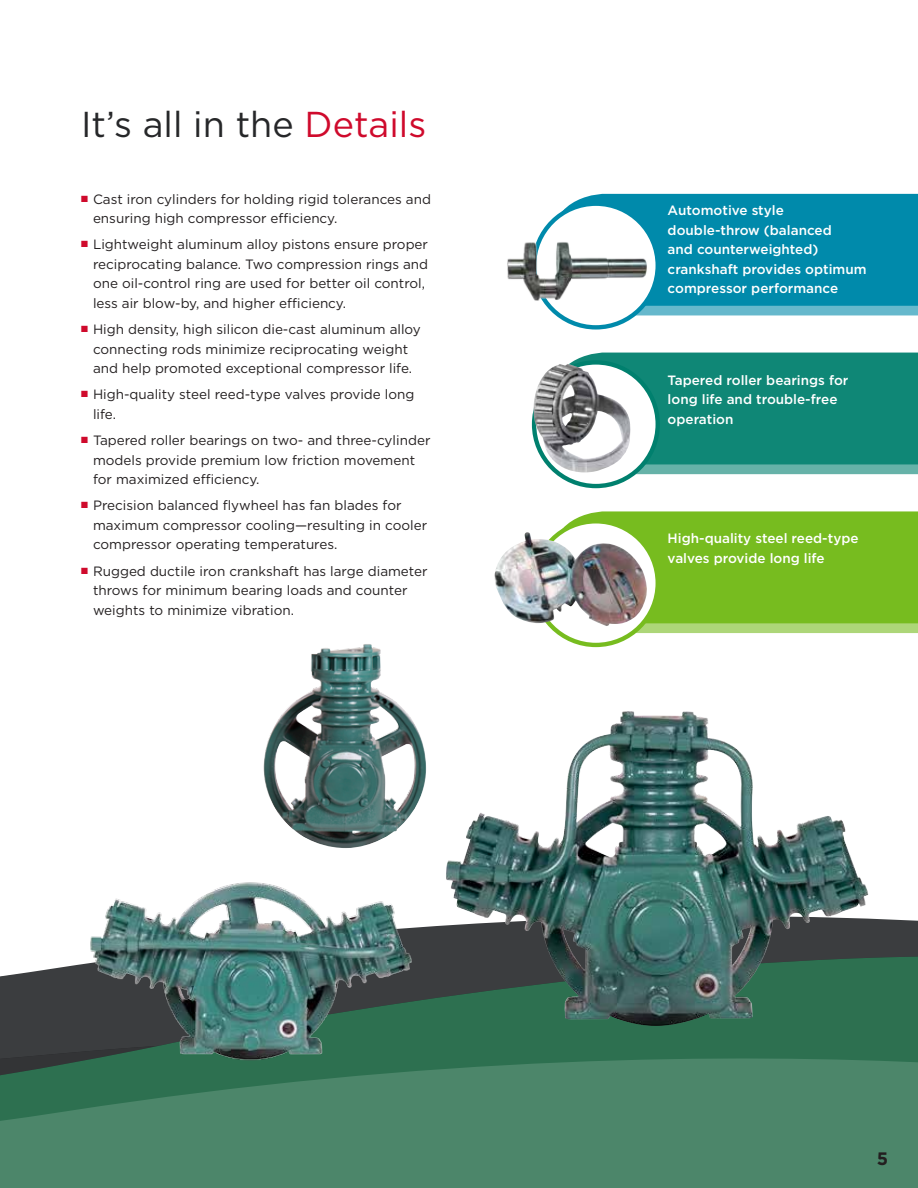
<style>
.page{position:relative;width:918px;height:1188px;background:#fff}
.page>*{position:absolute;margin:0;border:0;box-sizing:border-box;transform-origin:0 0}
.t1{font:36px "Gotham";color:#262729}
.t2{font:700 18px "Gotham";color:#231f20}
.t3{font:13.5px/19.5px "Gotham";color:#231f20}
.t4{font:500 13.5px/19.5px "Gotham";color:#fff}
.s1{color:#cf0a2c}
</style>
<div class="page">
<svg style="left:425px;top:918px;width:493px;height:38px;background:#4d4f51"></svg>
<svg style="left:0;top:956px;width:918px;height:97px;background:#3a6753"></svg>
<svg style="left:0;top:1053px;width:918px;height:135px;background:#498367"></svg>
<img style="left:264px;top:644px;width:162px;height:204px">
<svg style="left:569px;top:353px;width:349px;height:121px;background:#168a7a"></svg>
<svg style="left:534px;top:362px;width:124px;height:124px"></svg>
<div style="left:532px;top:360px;width:128px;height:128px;border:4px solid #00806e;border-radius:50%"></div>
<svg style="left:550px;top:511px;width:368px;height:122px;background:#7ebf2a"></svg>
<svg style="left:534px;top:521px;width:124px;height:124px"></svg>
<div style="left:532px;top:519px;width:128px;height:128px;border:4px solid #77bc1f;border-radius:50%"></div>
<svg style="left:550px;top:194px;width:368px;height:121px;background:#0b8fae"></svg>
<svg style="left:534px;top:204px;width:124px;height:123px"></svg>
<div style="left:532px;top:202px;width:128px;height:128px;border:4px solid #008aab;border-radius:50%"></div>
<img style="left:533px;top:364px;width:98px;height:111px">
<img style="left:446px;top:711px;width:422px;height:315px">
<img style="left:76px;top:882px;width:349px;height:212px">
<img style="left:494px;top:532px;width:154px;height:94px">
<img style="left:507px;top:225px;width:151px;height:88px">
<h1 class="t1" style="left:81px;top:101px;width:347px">It’s all in the <span class="s1">Details</span></h1>
<p class="t3" style="left:93px;top:189px;width:340px;text-indent:-12px"><span class="s1">■</span> Cast iron cylinders for holding rigid tolerances and ensuring high compressor efficiency.</p>
<p class="t3" style="left:93px;top:234px;width:337px;text-indent:-12px"><span class="s1">■</span> Lightweight aluminum alloy pistons ensure proper reciprocating balance. Two compression rings and one oil-control ring are used for better oil control, less air blow-by, and higher efficiency.</p>
<p class="t3" style="left:81px;top:319px;width:341px;text-align:center"><span class="s1">■</span> High density, high silicon die-cast aluminum alloy connecting rods minimize reciprocating weight and help promoted exceptional compressor life.</p>
<p class="t3" style="left:93px;top:384px;width:323px;text-indent:-12px"><span class="s1">■</span> High-quality steel reed-type valves provide long life.</p>
<p class="t3" style="left:93px;top:430px;width:339px;text-indent:-12px"><span class="s1">■</span> Tapered roller bearings on two- and three-cylinder models provide premium low friction movement for maximized efficiency.</p>
<p class="t3" style="left:93px;top:495px;width:336px;text-indent:-12px"><span class="s1">■</span> Precision balanced flywheel has fan blades for maximum compressor cooling—resulting in cooler compressor operating temperatures.</p>
<p class="t3" style="left:93px;top:561px;width:336px;text-indent:-12px"><span class="s1">■</span> Rugged ductile iron crankshaft has large diameter throws for minimum bearing loads and counter weights to minimize vibration.</p>
<p class="t4" style="left:668px;top:201px;width:200px">Automotive style double-throw (balanced<br>and counterweighted) crankshaft provides optimum compressor performance</p>
<p class="t4" style="left:668px;top:370px;width:182px">Tapered roller bearings for long life and trouble-free operation</p>
<p class="t4" style="left:668px;top:529px;width:192px">High-quality steel reed-type valves provide long life</p>
<h2 class="t2" style="left:877px;top:1147px;width:13px">5</h2>
</div>
